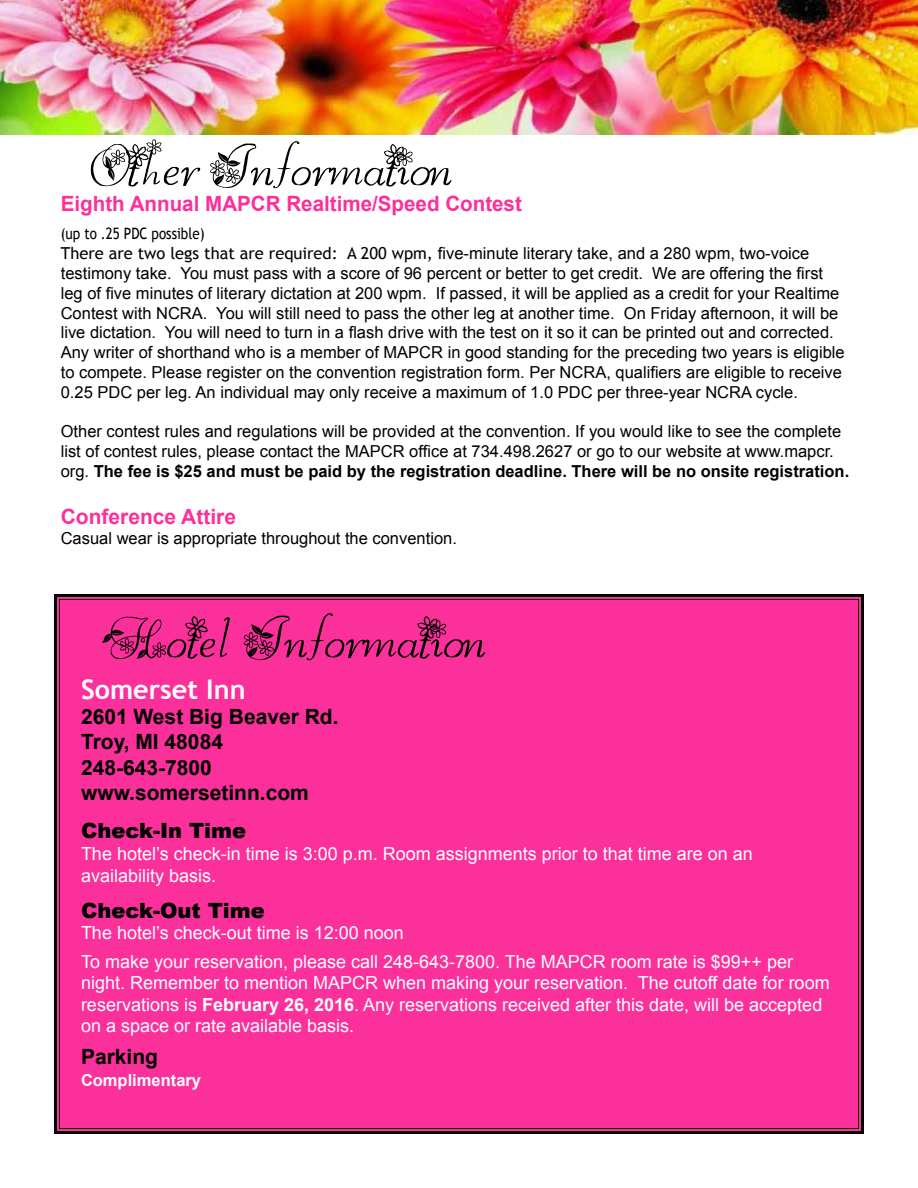
<style>
.page{position:relative;width:918px;height:1188px;background:#fff}
.page>*{position:absolute;margin:0;border:0;box-sizing:border-box;transform-origin:0 0}
.t1{font:54px "MC Blossoms";color:#000}
.t2{font:700 27px "Trebuchet MS";color:#fff}
.t3{font:700 21px/25.2px "Arial";color:#000}
.t4{font:700 21px "Arial";color:#fb309b}
.t5{font:900 21px "Arial";color:#000}
.t6{font:18px/21.6px "Arial";color:#fff}
.t7{font:16.5px/19.8px "Arial";color:#000}
.t8{font:700 16.5px "Arial";color:#fff}
.t9{font:15.75px "Trebuchet MS";color:#000;scale:.85 1}
.s1{font-family:"Trebuchet MS"}
.s2{font-weight:700}
</style>
<div class="page">
<div style="left:54px;top:594px;width:810px;height:540px;background:#fb309b"></div>
<img style="left:0;top:0;width:918px;height:135px">
<h1 class="t1" style="left:80px;top:138px;width:369px">Other Information</h1>
<p class="t4" style="left:61px;top:190px;width:463px">Eighth Annual MAPCR Realtime/Speed Contest</p>
<p class="t9" style="left:61px;top:225px;width:171px">(up to .25 PDC possible)</p>
<p class="t7" style="left:61px;top:244px;width:786px"><span class="s1">There are two legs that are required: A 200 wpm,</span> five-minute literary take, and a 280 wpm, two-voice testimony take. You must pass with a score of 96 percent or better to get credit. We are offering the first leg of five minutes of literary dictation at 200 wpm. If passed, it will be applied as a credit for your Realtime Contest with NCRA. You will still need to pass the other leg at another time. On Friday afternoon, it will be live dictation. You will need to turn in a flash drive with the test on it so it can be printed out and corrected.<br>Any writer of shorthand who is a member of MAPCR in good standing for the preceding two years is eligible to compete. Please register on the convention registration form. Per NCRA, qualifiers are eligible to receive 0.25 PDC per leg. An individual may only receive a maximum of 1.0 PDC per three-year NCRA cycle.</p>
<p class="t7" style="left:61px;top:422px;width:790px">Other contest rules and regulations will be provided at the convention. If you would like to see the complete list of contest rules, please contact the MAPCR office at 734.498.2627 or go to our website at www.mapcr. org. <span class="s2">The fee is $25 and must be paid by the registration deadline. There will be no onsite registration.</span></p>
<p class="t4" style="left:61px;top:502px;width:177px">Conference Attire</p>
<p class="t7" style="left:61px;top:528px;width:398px">Casual wear is appropriate throughout the convention.</p>
<h1 class="t1" style="left:98px;top:610px;width:384px">Hotel Information</h1>
<h2 class="t2" style="left:81px;top:672px;width:166px">Somerset Inn</h2>
<p class="t3" style="left:81px;top:705px;width:259px">2601 West Big Beaver Rd.<br>Troy, MI 48084<br>248-643-7800 www.somersetinn.com</p>
<p class="t5" style="left:81px;top:816px;width:167px">Check-In Time</p>
<p class="t6" style="left:81px;top:843px;width:673px">The hotel’s check-in time is 3:00 p.m. Room assignments prior to that time are on an availability basis.</p>
<p class="t5" style="left:81px;top:895px;width:185px">Check-Out Time</p>
<p class="t6" style="left:81px;top:919px;width:714px;line-height:28.3px">The hotel’s check-out time is 12:00 noon<br>To make your reservation, please call 248-643-7800. The MAPCR room rate is $99++ per</p>
<p class="t6" style="left:81px;top:972px;width:750px">night. Remember to mention MAPCR when making your reservation. The cutoff date for room reservations is <span class="s2">February 26, 2016</span>. Any reservations received after this date, will be accepted on a space or rate available basis.</p>
<p class="t3" style="left:81px;top:1045px;width:79px">Parking</p>
<p class="t8" style="left:81px;top:1069px;width:122px">Complimentary</p>
</div>
